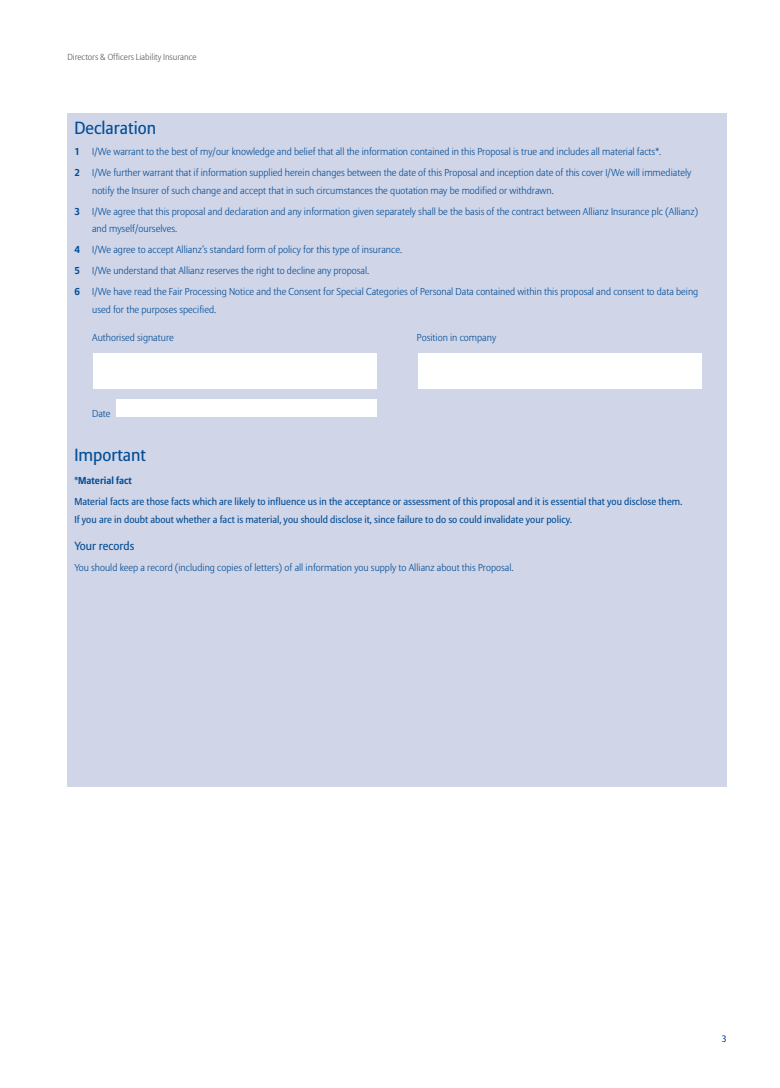
<style>
.page{position:relative;width:780px;height:1088px;background:#fff}
.page>*{position:absolute;margin:0;border:0;box-sizing:border-box;transform-origin:0 0}
.t1{font:17.5px "Allianz Sans";color:#014d95}
.t2{font:11.75px "Allianz Sans";color:#014d95}
.t3{font:300 10px/17.5px "Allianz Sans";color:#014d95}
.t4{font:10px/17.5px "Allianz Sans";color:#014d95}
.t5{font:700 10px "Allianz Sans";color:#014d95}
.t6{font:9.38px "Allianz Sans";color:#014d95}
.t7{font:300 8.75px "Allianz Sans";color:#57585a}
.s1{font-weight:700}
</style>
<div class="page">
<div style="left:67px;top:113px;width:659px;height:674px;background:#d0d5e8"></div>
<div style="left:116px;top:399px;width:261px;height:18px;background:#fff"></div>
<div style="left:93px;top:353px;width:284px;height:36px;background:#fff"></div>
<div style="left:418px;top:353px;width:283px;height:36px;background:#fff"></div>
<p class="t7" style="left:67px;top:53px;width:131px">Directors &amp; Officers Liability Insurance</p>
<p class="t1" style="left:74px;top:119px;width:83px">Declaration</p>
<p class="t3" style="left:74px;top:144px;width:588px"><span class="s1">1</span> I/We warrant to the best of my/our knowledge and belief that all the information contained in this Proposal is true and includes all material facts*.</p>
<p class="t3" style="left:92px;top:165px;width:600px;text-indent:-18px"><span class="s1">2</span> I/We further warrant that if information supplied herein changes between the date of this Proposal and inception date of this cover I/We will immediately notify the Insurer of such change and accept that in such circumstances the quotation may be modified or withdrawn.</p>
<p class="t3" style="left:92px;top:203px;width:607px;text-indent:-18px"><span class="s1">3</span> I/We agree that this proposal and declaration and any information given separately shall be the basis of the contract between Allianz Insurance plc (Allianz) and myself/ourselves.</p>
<p class="t3" style="left:74px;top:242px;width:329px"><span class="s1">4</span> I/We agree to accept Allianz’s standard form of policy for this type of insurance.</p>
<p class="t3" style="left:74px;top:263px;width:296px"><span class="s1">5</span> I/We understand that Allianz reserves the right to decline any proposal.</p>
<p class="t3" style="left:92px;top:284px;width:607px;text-indent:-18px"><span class="s1">6</span> I/We have read the Fair Processing Notice and the Consent for Special Categories of Personal Data contained within this proposal and consent to data being used for the purposes specified.</p>
<p class="t3" style="left:92px;top:329px;width:83px">Authorised signature</p>
<p class="t3" style="left:417px;top:329px;width:81px">Position in company</p>
<p class="t3" style="left:92px;top:406px;width:20px">Date</p>
<p class="t1" style="left:74px;top:446px;width:73px">Important</p>
<p class="t5" style="left:74px;top:477px;width:59px">*Material fact</p>
<p class="t4" style="left:74px;top:494px;width:609px">Material facts are those facts which are likely to influence us in the acceptance or assessment of this proposal and it is essential that you disclose them.<br>If you are in doubt about whether a fact is material, you should disclose it, since failure to do so could invalidate your policy.</p>
<p class="t2" style="left:74px;top:540px;width:61px">Your records</p>
<p class="t3" style="left:74px;top:559px;width:440px">You should keep a record (including copies of letters) of all information you supply to Allianz about this Proposal.</p>
<p class="t6" style="left:721px;top:1034px;width:6px">3</p>
</div>
